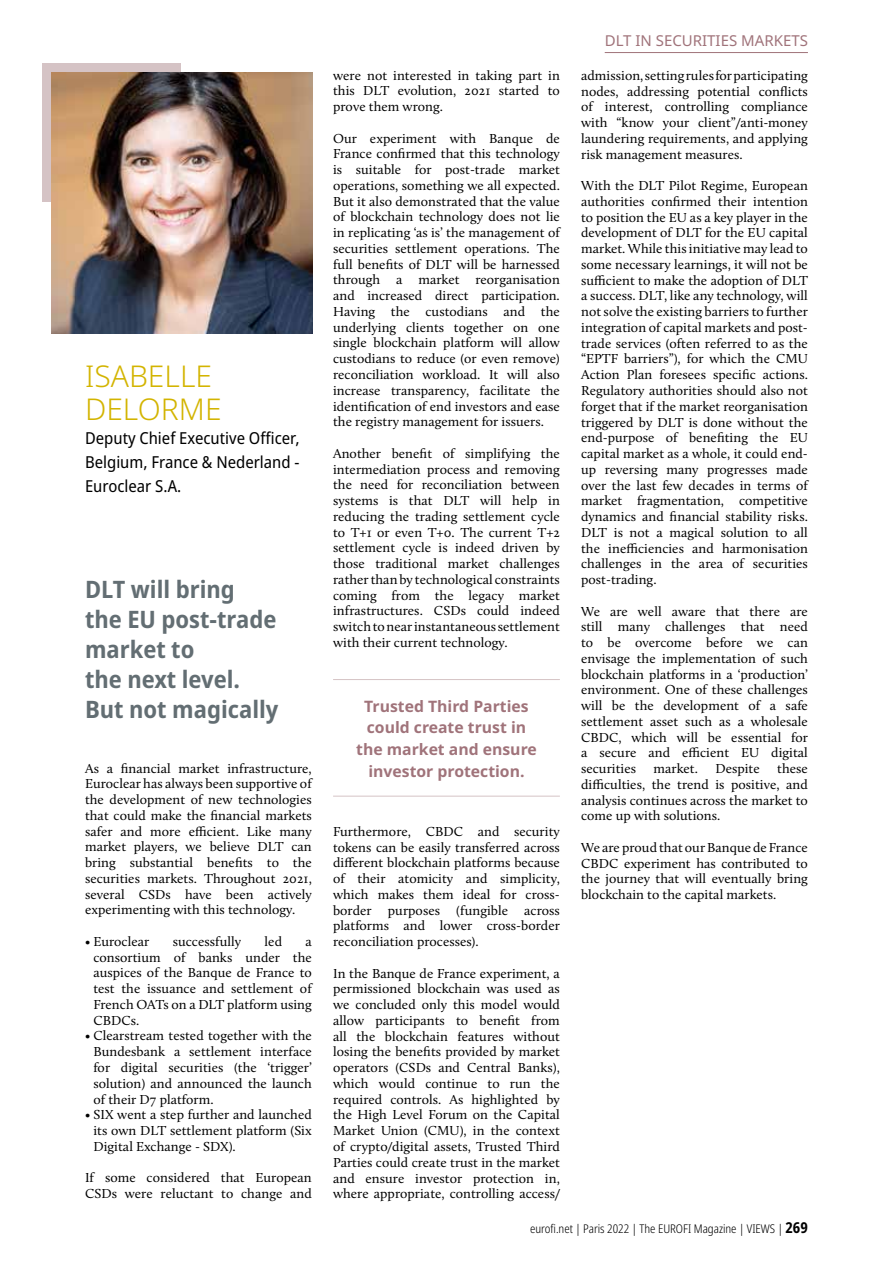
<style>
.page{position:relative;width:893px;height:1263px;background:#fff}
.page>*{position:absolute;margin:0;border:0;box-sizing:border-box;transform-origin:0 0}
.t1{font:300 30px/33px "Noto Sans";color:#d3b400}
.t2{font:700 semi-condensed 24px/30px "Noto Sans";color:#636e73}
.t3{font:semi-condensed 16.5px/24px "Noto Sans";color:#000;text-align:justify}
.t4{font:700 15.75px/21.6px "Noto Sans";color:#a0737a;text-align:center}
.t5{font:15px "Noto Sans";color:#a0737a}
.t6{font:13.5px/15.8px "Calluna";letter-spacing:.005em;color:#000;text-align:justify}
.t7{font:300 condensed 12px "Noto Sans";color:#000}
.s1{font-weight:700;font-size:15px}
</style>
<div class="page">
<hr style="left:605px;top:52px;width:203px;height:1px;background:#a0737a">
<div style="left:43px;top:64px;width:138px;height:138px;background:#d5c3c5"></div>
<img style="left:51px;top:72px;width:262px;height:262px">
<hr style="left:333px;top:679px;width:227px;height:1px;background:#d5c3c5">
<hr style="left:333px;top:796px;width:227px;height:1px;background:#d5c3c5">
<h1 class="t1" style="left:85px;top:360px;width:138px">ISABELLE<br>DELORME</h1>
<p class="t3" style="left:85px;top:427px;width:216px">Deputy Chief Executive Officer, Belgium, France &amp; Nederland - Euroclear S.A.</p>
<h2 class="t2" style="left:85px;top:575px;width:195px">DLT will bring<br>the EU post-trade market to<br>the next level.<br>But not magically</h2>
<p class="t6" style="left:85px;top:760px;width:228px">As a financial market infrastructure, Euroclear has always been supportive of the development of new technologies that could make the financial markets safer and more efficient. Like many market players, we believe DLT can bring substantial benefits to the securities markets. Throughout 2021, several CSDs have been actively experimenting with this technology.</p>
<p class="t6" style="left:85px;top:933px;width:66px">• Euroclear</p>
<p class="t6" style="left:173px;top:933px;width:70px">successfully</p>
<p class="t6" style="left:265px;top:933px;width:19px">led</p>
<p class="t6" style="left:93px;top:933px;width:220px;text-indent:212px">a consortium of banks under the auspices of the Banque de France to test the issuance and settlement of French OATs on a DLT platform using CBDCs.</p>
<p class="t6" style="left:93px;top:1028px;width:220px;text-indent:-8px">• Clearstream tested together with the Bundesbank a settlement interface for digital securities (the ‘trigger’ solution) and announced the launch of their D7 platform.</p>
<p class="t6" style="left:93px;top:1107px;width:220px;text-indent:-8px">• SIX went a step further and launched its own DLT settlement platform (Six Digital Exchange - SDX).</p>
<p class="t6" style="left:85px;top:1170px;width:228px">If some considered that European<br>CSDs were reluctant to change and</p>
<p class="t6" style="left:333px;top:67px;width:228px">were not interested in taking part in this DLT evolution, 2021 started to prove them wrong.</p>
<p class="t6" style="left:333px;top:130px;width:228px">Our experiment with Banque de France confirmed that this technology is suitable for post-trade market operations, something we all expected.<br>But it also demonstrated that the value of blockchain technology does not lie in replicating ‘as is’ the management of securities settlement operations. The full benefits of DLT will be harnessed through a market reorganisation and increased direct participation.<br>Having the custodians and the underlying clients together on one single blockchain platform will allow custodians to reduce (or even remove) reconciliation workload. It will also increase transparency, facilitate the identification of end investors and ease the registry management for issuers.</p>
<p class="t6" style="left:333px;top:445px;width:228px">Another benefit of simplifying the intermediation process and removing the need for reconciliation between systems is that DLT will help in reducing the trading settlement cycle to T+1 or even T+0. The current T+2 settlement cycle is indeed driven by those traditional market challenges rather than by technological constraints coming from the legacy market infrastructures. CSDs could indeed switch to near instantaneous settlement with their current technology.</p>
<p class="t4" style="left:356px;top:696px;width:182px">Trusted Third Parties could create trust in the market and ensure investor protection.</p>
<p class="t6" style="left:333px;top:823px;width:228px">Furthermore, CBDC and security tokens can be easily transferred across different blockchain platforms because of their atomicity and simplicity, which makes them ideal for cross&shy;border purposes (fungible across platforms and lower cross-border reconciliation processes).</p>
<p class="t6" style="left:333px;top:965px;width:228px">In the Banque de France experiment, a permissioned blockchain was used as we concluded only this model would allow participants to benefit from all the blockchain features without losing the benefits provided by market operators (CSDs and Central Banks), which would continue to run the required controls. As highlighted by the High Level Forum on the Capital Market Union (CMU), in the context of crypto/digital assets, Trusted Third Parties could create trust in the market and ensure investor protection in, where appropriate, controlling access/</p>
<p class="t5" style="left:605px;top:30px;width:205px">DLT IN SECURITIES MARKETS</p>
<p class="t6" style="left:581px;top:67px;width:228px">admission, setting rules for participating nodes, addressing potential conflicts of interest, controlling compliance with “know your client”/anti-money laundering requirements, and applying risk management measures.</p>
<p class="t6" style="left:581px;top:178px;width:228px">With the DLT Pilot Regime, European authorities confirmed their intention to position the EU as a key player in the development of DLT for the EU capital market. While this initiative may lead to some necessary learnings, it will not be sufficient to make the adoption of DLT a success. DLT, like any technology, will not solve the existing barriers to further integration of capital markets and post&shy;trade services (often referred to as the “EPTF barriers”), for which the CMU Action Plan foresees specific actions.<br>Regulatory authorities should also not forget that if the market reorganisation triggered by DLT is done without the end-purpose of benefiting the EU capital market as a whole, it could end&shy;up reversing many progresses made over the last few decades in terms of market fragmentation, competitive dynamics and financial stability risks.<br>DLT is not a magical solution to all the inefficiencies and harmonisation challenges in the area of securities post-trading.</p>
<p class="t6" style="left:581px;top:603px;width:228px">We are well aware that there are still many challenges that need to be overcome before we can envisage the implementation of such blockchain platforms in a ‘production’ environment. One of these challenges will be the development of a safe settlement asset such as a wholesale CBDC, which will be essential for a secure and efficient EU digital securities</p>
<p class="t6" style="left:581px;top:761px;width:228px;text-indent:196px">these difficulties, the trend is positive, and analysis continues across the market to come up with solutions.</p>
<p class="t6" style="left:581px;top:839px;width:228px">We are proud that our Banque de France CBDC experiment has contributed to the journey that will eventually bring blockchain to the capital markets.</p>
<p class="t6" style="left:654px;top:761px;width:46px">market.</p>
<p class="t6" style="left:715px;top:761px;width:46px">Despite</p>
<p class="t7" style="left:530px;top:1220px;width:279px">eurofi.net | Paris 2022 | The EUROFI Magazine | VIEWS | <span class="s1">269</span></p>
</div>
